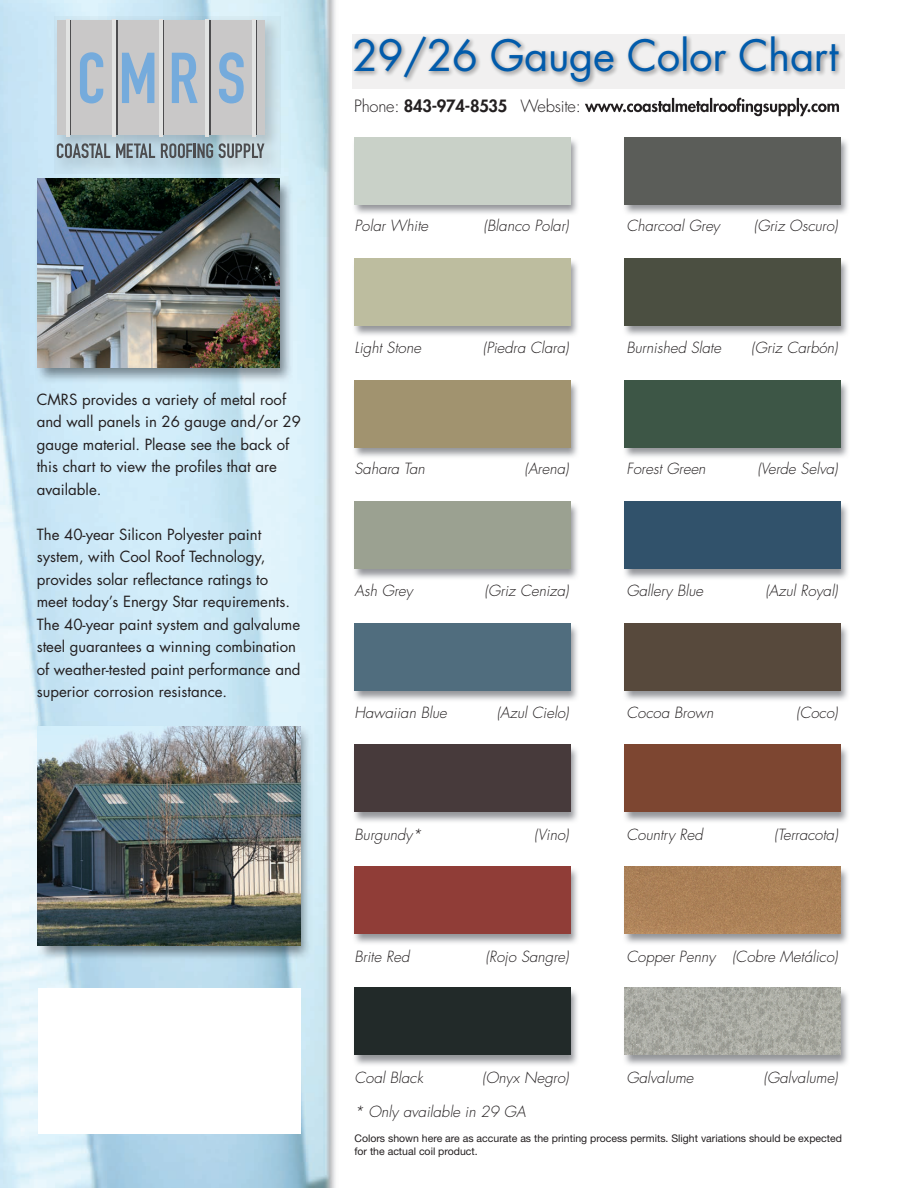
<style>
.page{position:relative;width:918px;height:1188px;background:#fff}
.page>*{position:absolute;margin:0;border:0;box-sizing:border-box;transform-origin:0 0}
.t1{font:42px "Futura LT";letter-spacing:-.01em;color:#015bab}
.t2{font:300 16.5px "Futura Std";letter-spacing:-.015em;color:#231f20}
.t3{font:15px/22.5px "Futura LT";color:#231f20}
.t4{font:italic 300 15px "Futura Std";color:#231f20}
.t5{font:10.5px/12.6px "Helvetica Neue";color:#231f20}
.s1{font-weight:800}
</style>
<div class="page">
<img style="left:0;top:0;width:336px;height:1188px">
<img style="left:354px;top:116px;width:494px;height:949px">
<div style="left:38px;top:988px;width:262px;height:146px;background:#fff"></div>
<svg style="left:352px;top:34px;width:493px;height:55px;fill:#efefef"></svg>
<img style="left:38px;top:727px;width:262px;height:219px">
<img style="left:38px;top:179px;width:241px;height:188px">
<svg style="left:54px;top:17px;width:227px;height:157px;background:#bfd7e1"></svg>
<div style="left:57px;top:20px;width:207px;height:115px;background:#c9c8c8"></div>
<hr style="left:68px;top:20px;width:3px;height:115px;background:#4d4d4f">
<hr style="left:66px;top:19px;width:3px;height:118px;background:#e2e3e2">
<svg style="left:80px;top:52px;width:23px;height:51px"></svg>
<svg style="left:122px;top:53px;width:32px;height:50px"></svg>
<svg style="left:172px;top:53px;width:26px;height:50px"></svg>
<svg style="left:219px;top:52px;width:25px;height:51px"></svg>
<svg style="left:57px;top:143px;width:53px;height:15px"></svg>
<svg style="left:116px;top:144px;width:39px;height:14px"></svg>
<svg style="left:161px;top:143px;width:52px;height:15px"></svg>
<svg style="left:219px;top:143px;width:45px;height:15px"></svg>
<hr style="left:114px;top:20px;width:3px;height:115px;background:#4d4d4f">
<hr style="left:112px;top:19px;width:4px;height:118px;background:#e2e3e2">
<hr style="left:161px;top:20px;width:3px;height:115px;background:#4d4d4f">
<hr style="left:159px;top:19px;width:3px;height:118px;background:#e2e3e2">
<hr style="left:207px;top:20px;width:4px;height:115px;background:#4d4d4f">
<hr style="left:206px;top:19px;width:3px;height:118px;background:#e2e3e2">
<hr style="left:254px;top:20px;width:3px;height:115px;background:#4d4d4f">
<hr style="left:252px;top:19px;width:3px;height:118px;background:#e2e3e2">
<svg style="left:585px;top:98px;width:254px;height:18px"></svg>
<div style="left:355px;top:137px;width:216px;height:68px;background:#c9d1c8"></div>
<div style="left:625px;top:137px;width:216px;height:68px;background:#5b5d59"></div>
<div style="left:355px;top:259px;width:216px;height:67px;background:#bdbd9f"></div>
<div style="left:625px;top:259px;width:216px;height:67px;background:#4b4f41"></div>
<div style="left:355px;top:380px;width:216px;height:68px;background:#a1936f"></div>
<div style="left:625px;top:380px;width:216px;height:68px;background:#3d5646"></div>
<div style="left:355px;top:502px;width:216px;height:67px;background:#9ba191"></div>
<div style="left:625px;top:502px;width:216px;height:67px;background:#31526b"></div>
<div style="left:355px;top:623px;width:216px;height:68px;background:#506d7e"></div>
<div style="left:625px;top:623px;width:216px;height:68px;background:#57493c"></div>
<div style="left:355px;top:745px;width:216px;height:67px;background:#473a3b"></div>
<div style="left:625px;top:745px;width:216px;height:67px;background:#7d4631"></div>
<div style="left:355px;top:866px;width:216px;height:68px;background:#903d37"></div>
<div style="left:355px;top:988px;width:216px;height:67px;background:#222a29"></div>
<img style="left:625px;top:866px;width:216px;height:68px">
<img style="left:625px;top:987px;width:216px;height:68px">
<p class="t3" style="left:37px;top:388px;width:266px">CMRS provides a variety of metal roof and wall panels in 26 gauge and/or 29 gauge material. Please see the back of this chart to view the profiles that are available.</p>
<p class="t3" style="left:37px;top:523px;width:265px">The 40-year Silicon Polyester paint system, with Cool Roof Technology, provides solar reflectance ratings to meet today’s Energy Star requirements.<br>The 40-year paint system and galvalume steel guarantees a winning combination of weather-tested paint performance and superior corrosion resistance.</p>
<h1 class="t1" style="left:352px;top:29px;width:488px">29/26 Gauge Color Chart</h1>
<p class="t2" style="left:354px;top:96px;width:228px">Phone: <span class="s1">843-974-8535</span> Website:</p>
<p class="t4" style="left:354px;top:216px;width:75px">Polar White</p>
<p class="t4" style="left:484px;top:216px;width:87px">(Blanco Polar)</p>
<p class="t4" style="left:626px;top:216px;width:95px">Charcoal Grey</p>
<p class="t4" style="left:754px;top:216px;width:86px">(Griz Oscuro)</p>
<p class="t4" style="left:354px;top:338px;width:68px">Light Stone</p>
<p class="t4" style="left:483px;top:338px;width:88px">(Piedra Clara)</p>
<p class="t4" style="left:626px;top:338px;width:96px">Burnished Slate</p>
<p class="t4" style="left:751px;top:338px;width:88px">(Griz Carbón)</p>
<p class="t4" style="left:354px;top:460px;width:72px">Sahara Tan</p>
<p class="t4" style="left:524px;top:460px;width:46px">(Arena)</p>
<p class="t4" style="left:626px;top:460px;width:81px">Forest Green</p>
<p class="t4" style="left:757px;top:460px;width:82px">(Verde Selva)</p>
<p class="t4" style="left:354px;top:582px;width:60px">Ash Grey</p>
<p class="t4" style="left:485px;top:582px;width:86px">(Griz Ceniza)</p>
<p class="t4" style="left:626px;top:582px;width:78px">Gallery Blue</p>
<p class="t4" style="left:765px;top:582px;width:74px">(Azul Royal)</p>
<p class="t4" style="left:354px;top:703px;width:94px">Hawaiian Blue</p>
<p class="t4" style="left:497px;top:703px;width:74px">(Azul Cielo)</p>
<p class="t4" style="left:626px;top:703px;width:89px">Cocoa Brown</p>
<p class="t4" style="left:796px;top:703px;width:43px">(Coco)</p>
<p class="t4" style="left:354px;top:825px;width:69px">Burgundy*</p>
<p class="t4" style="left:534px;top:825px;width:36px">(Vino)</p>
<p class="t4" style="left:626px;top:825px;width:78px">Country Red</p>
<p class="t4" style="left:774px;top:825px;width:65px">(Terracota)</p>
<p class="t4" style="left:354px;top:947px;width:56px">Brite Red</p>
<p class="t4" style="left:486px;top:947px;width:85px">(Rojo Sangre)</p>
<p class="t4" style="left:626px;top:947px;width:213px">Copper Penny (Cobre Metálico)</p>
<p class="t4" style="left:354px;top:1069px;width:70px">Coal Black</p>
<p class="t4" style="left:482px;top:1069px;width:88px">(Onyx Negro)</p>
<p class="t4" style="left:626px;top:1069px;width:69px">Galvalume</p>
<p class="t4" style="left:763px;top:1069px;width:76px">(Galvalume)</p>
<p class="t4" style="left:354px;top:1103px;width:173px">* Only available in 29 GA</p>
<p class="t5" style="left:354px;top:1132px;width:489px">Colors shown here are as accurate as the printing process permits. Slight variations should be expected for the actual coil product.</p>
</div>
